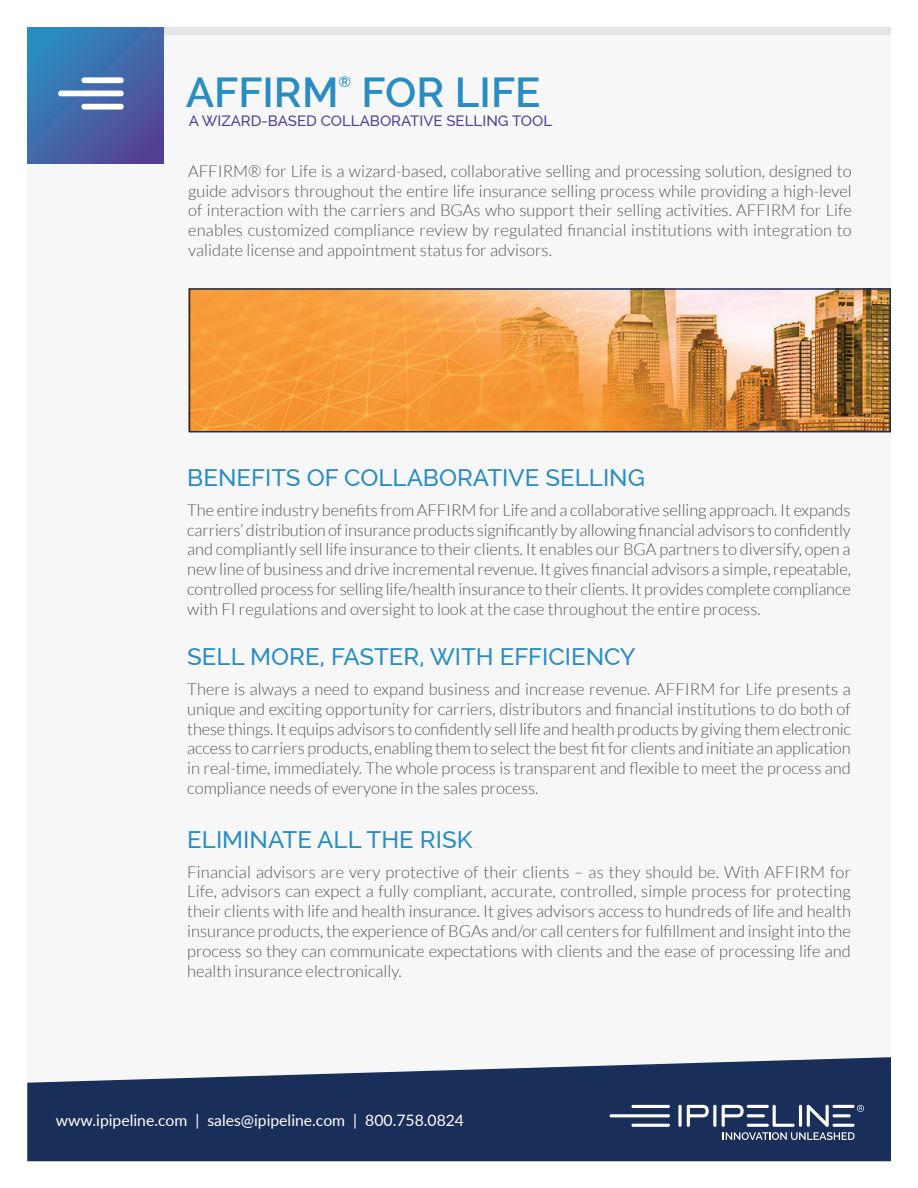
<style>
.page{position:relative;width:918px;height:1188px;background:#fff}
.page>*{position:absolute;margin:0;border:0;box-sizing:border-box;transform-origin:0 0}
.t1{font:600 42px "Raleway";color:#298dc1}
.t2{font:500 24px "Raleway";color:#298dc1}
.t3{font:300 16.5px/19.8px "Lato";color:#545759;text-align:justify}
.t4{font:15.75px "Lato";color:#fff}
.t5{font:500 15px "Raleway";color:#534095}
.t6{font:600 15px "Raleway";color:#298dc1}
</style>
<div class="page">
<div style="left:27px;top:27px;width:864px;height:1134px;background:#f7f7f8"></div>
<svg style="left:27px;top:1057px;width:864px;height:104px;background:#37496d"></svg>
<svg style="left:678px;top:1105px;width:4px;height:22px"></svg>
<svg style="left:687px;top:1105px;width:22px;height:22px"></svg>
<hr style="left:713px;top:1105px;width:3px;height:22px;background:#fff;border-radius:2px">
<hr style="left:631px;top:1105px;width:39px;height:3px;background:#fff;border-radius:2px">
<hr style="left:610px;top:1114px;width:60px;height:3px;background:#fff;border-radius:2px">
<hr style="left:631px;top:1124px;width:39px;height:3px;background:#fff;border-radius:2px">
<svg style="left:722px;top:1105px;width:142px;height:35px"></svg>
<img style="left:192px;top:291px;width:696px;height:138px">
<div style="left:189px;top:288px;width:702px;height:144px;border:2px solid #192e58"></div>
<div style="left:27px;top:27px;width:864px;height:7px;background:#e4e5e7"></div>
<svg style="left:27px;top:27px;width:137px;height:137px;background:#4168aa"></svg>
<div style="left:82px;top:77px;width:42px;height:6px;background:#fff;border-radius:3px"></div>
<div style="left:58px;top:91px;width:66px;height:5px;background:#fff;border-radius:3px"></div>
<div style="left:82px;top:104px;width:42px;height:6px;background:#fff;border-radius:3px"></div>
<p class="t1" style="left:186px;top:68px;width:154px">AFFIRM</p>
<p class="t6" style="left:339px;top:73px;width:14px">®</p>
<p class="t1" style="left:362px;top:68px;width:181px">FOR LIFE</p>
<p class="t5" style="left:189px;top:112px;width:365px">A WIZARD-BASED COLLABORATIVE SELLING TOOL</p>
<p class="t3" style="left:188px;top:161px;width:665px">AFFIRM® for Life is a wizard-based, collaborative selling and processing solution, designed to guide advisors throughout the entire life insurance selling process while providing a high-level of interaction with the carriers and BGAs who support their selling activities. AFFIRM for Life enables customized compliance review by regulated financial institutions with integration to validate license and appointment status for advisors.</p>
<p class="t2" style="left:187px;top:464px;width:459px">BENEFITS OF COLLABORATIVE SELLING</p>
<p class="t3" style="left:187px;top:500px;width:665px">The entire industry benefits from AFFIRM for Life and a collaborative selling approach. It expands carriers’ distribution of insurance products significantly by allowing financial advisors to confidently and compliantly sell life insurance to their clients. It enables our BGA partners to diversify, open a new line of business and drive incremental revenue. It gives financial advisors a simple, repeatable, controlled process for selling life/health insurance to their clients. It provides complete compliance with FI regulations and oversight to look at the case throughout the entire process.</p>
<p class="t2" style="left:187px;top:643px;width:450px">SELL MORE, FASTER, WITH EFFICIENCY</p>
<p class="t3" style="left:187px;top:679px;width:665px">There is always a need to expand business and increase revenue. AFFIRM for Life presents a unique and exciting opportunity for carriers, distributors and financial institutions to do both of these things. It equips advisors to confidently sell life and health products by giving them electronic access to carriers products, enabling them to select the best fit for clients and initiate an application in real-time, immediately. The whole process is transparent and flexible to meet the process and compliance needs of everyone in the sales process.</p>
<p class="t2" style="left:187px;top:826px;width:287px">ELIMINATE ALL THE RISK</p>
<p class="t3" style="left:187px;top:862px;width:665px">Financial advisors are very protective of their clients – as they should be. With AFFIRM for Life, advisors can expect a fully compliant, accurate, controlled, simple process for protecting their clients with life and health insurance. It gives advisors access to hundreds of life and health insurance products, the experience of BGAs and/or call centers for fulfillment and insight into the process so they can communicate expectations with clients and the ease of processing life and health insurance electronically.</p>
<p class="t4" style="left:56px;top:1109px;width:410px">www.ipipeline.com | sales@ipipeline.com | 800.758.0824</p>
</div>
